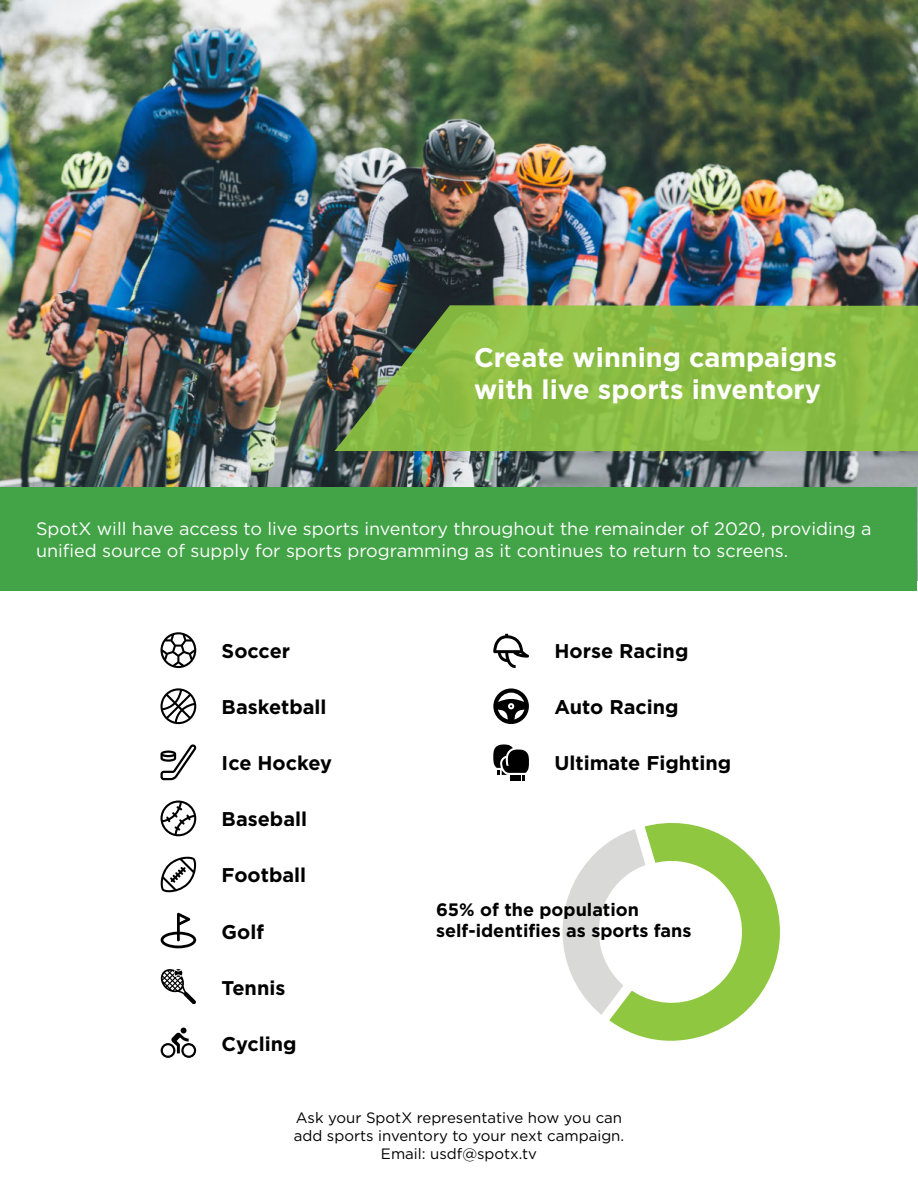
<style>
.page{position:relative;width:918px;height:1188px;background:#fff}
.page>*{position:absolute;margin:0;border:0;box-sizing:border-box;transform-origin:0 0}
.t1{font:700 27px/32.4px "Gotham";color:#fff}
.t2{font:700 19.95px "Gotham";color:#000}
.t3{font:18px/21.6px "Gotham";color:#fff}
.t4{font:700 18px/21.6px "Gotham";color:#000}
.t5{font:15px/18px "Gotham";color:#000;text-align:center}
</style>
<div class="page">
<img style="left:0;top:0;width:918px;height:580px">
<svg style="left:161px;top:632px;width:35px;height:36px"></svg>
<svg style="left:161px;top:744px;width:35px;height:36px"></svg>
<svg style="left:161px;top:801px;width:35px;height:35px"></svg>
<svg style="left:161px;top:857px;width:35px;height:35px"></svg>
<svg style="left:161px;top:913px;width:35px;height:35px"></svg>
<svg style="left:161px;top:969px;width:35px;height:35px"></svg>
<svg style="left:161px;top:1028px;width:35px;height:30px"></svg>
<svg style="left:493px;top:634px;width:36px;height:34px"></svg>
<svg style="left:493px;top:688px;width:36px;height:36px"></svg>
<svg style="left:493px;top:744px;width:36px;height:36px"></svg>
<svg style="left:161px;top:688px;width:35px;height:36px"></svg>
<svg style="left:334px;top:305px;width:584px;height:146px;fill:#89bb43"></svg>
<div style="left:1px;top:487px;width:916px;height:103px;background:#42a347"></div>
<svg style="left:562px;top:856px;width:31px;height:151px"></svg>
<svg style="left:593px;top:823px;width:187px;height:218px"></svg>
<h1 class="t1" style="left:474px;top:341px;width:365px">Create winning campaigns with live sports inventory</h1>
<p class="t3" style="left:36px;top:517px;width:837px">SpotX will have access to live sports inventory throughout the remainder of 2020, providing a unified source of supply for sports programming as it continues to return to screens.</p>
<p class="t2" style="left:222px;top:638px;width:70px">Soccer</p>
<p class="t2" style="left:222px;top:694px;width:106px">Basketball</p>
<p class="t2" style="left:222px;top:750px;width:112px">Ice Hockey</p>
<p class="t2" style="left:222px;top:806px;width:87px">Baseball</p>
<p class="t2" style="left:222px;top:862px;width:86px">Football</p>
<p class="t2" style="left:222px;top:918px;width:44px">Golf</p>
<p class="t2" style="left:222px;top:974px;width:65px">Tennis</p>
<p class="t2" style="left:222px;top:1030px;width:76px">Cycling</p>
<p class="t2" style="left:554px;top:638px;width:136px">Horse Racing</p>
<p class="t2" style="left:554px;top:694px;width:126px">Auto Racing</p>
<p class="t2" style="left:554px;top:750px;width:178px">Ultimate Fighting</p>
<p class="t4" style="left:436px;top:898px;width:257px">65% of the population self-identifies as sports fans</p>
<p class="t5" style="left:294px;top:1109px;width:332px">Ask your SpotX representative how you can add sports inventory to your next campaign.<br>Email: usdf@spotx.tv</p>
</div>
